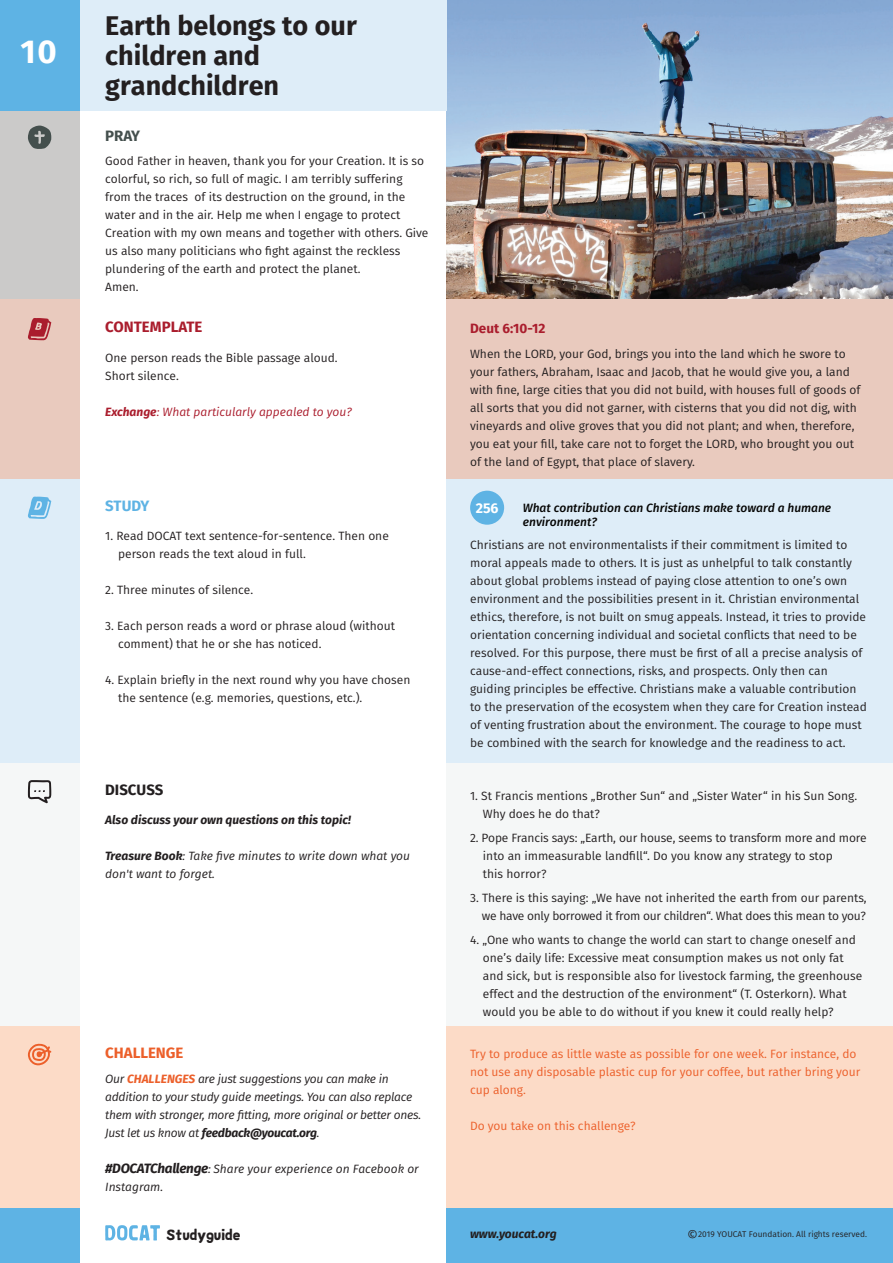
<style>
.page{position:relative;width:893px;height:1263px;background:#fff}
.page>*{position:absolute;margin:0;border:0;box-sizing:border-box;transform-origin:0 0}
.t1{font:700 33px "Fira Sans";color:#fff}
.t2{font:700 27px/30px "Fira Sans";color:#231f20}
.t3{font:700 15px "Fira Sans";color:#aa1d2d}
.t4{font:700 15px "Fira Sans";color:#ec5f2a}
.t5{font:700 15px "Fira Sans";color:#231f20}
.t6{font:700 15px "Fira Sans";letter-spacing:-.005em;color:#5eb3e4}
.t7{font:700 15px "Fira Sans";color:#444f4d}
.t8{font:900 14.85px "Rockster";color:#231f20}
.t9{font:700 14.1px "Fira Sans";color:#fff}
.t10{font:700 13.5px "Fira Sans";color:#aa1d2d}
.t11{font:12px/18px "Fira Sans";color:#231f20}
.t12{font:italic 12px/18px "Fira Sans";letter-spacing:-.02em;color:#231f20}
.t13{font:12px/18px "Fira Sans";color:#ec5f2a}
.t14{font:italic 12px/18px "Fira Sans";color:#231f20}
.t15{font:italic 500 12px/14.4px "Fira Sans";color:#050504}
.t16{font:italic 700 12px "Fira Sans";color:#231f20}
.t17{font:italic 12px "Fira Sans";color:#aa1d2d}
.t18{font:8.4px "Fira Sans";color:#231f20}
.s1{font-weight:700}
.s2{font-weight:700;color:#ec5f2a}
.s3{font-weight:700;font-size:13.5px}
.s4{font-size:13.5px}
</style>
<div class="page">
<div style="left:446px;top:1207px;width:447px;height:56px;background:#5eb3e4"></div>
<div style="left:0;top:1207px;width:79px;height:56px;background:#5eb3e4"></div>
<img style="left:446px;top:0;width:447px;height:300px">
<div style="left:0;top:479px;width:79px;height:285px;background:#deedf8"></div>
<div style="left:446px;top:479px;width:447px;height:285px;background:#deedf8"></div>
<svg style="left:28px;top:496px;width:23px;height:23px"></svg>
<div style="left:470px;top:490px;width:34px;height:35px;background:#5eb3e4;border-radius:50%"></div>
<div style="left:79px;top:0;width:367px;height:111px;background:#deedf8"></div>
<svg style="left:105px;top:1225px;width:55px;height:15px"></svg>
<div style="left:0;top:0;width:79px;height:111px;background:#5eb3e4"></div>
<div style="left:0;top:111px;width:79px;height:189px;background:#cbcac9"></div>
<div style="left:446px;top:300px;width:447px;height:179px;background:#e9cabe"></div>
<div style="left:0;top:300px;width:79px;height:179px;background:#e9cabe"></div>
<svg style="left:28px;top:126px;width:23px;height:23px"></svg>
<svg style="left:28px;top:318px;width:23px;height:23px"></svg>
<div style="left:0;top:763px;width:79px;height:262px;background:#f5f7f7"></div>
<div style="left:446px;top:763px;width:447px;height:262px;background:#f5f7f7"></div>
<svg style="left:28px;top:780px;width:23px;height:23px"></svg>
<div style="left:0;top:1025px;width:79px;height:182px;background:#fcdbc7"></div>
<div style="left:446px;top:1025px;width:447px;height:182px;background:#fcdbc7"></div>
<svg style="left:28px;top:1043px;width:23px;height:22px"></svg>
<h1 class="t1" style="left:21px;top:24px;width:38px">10</h1>
<h2 class="t2" style="left:105px;top:9px;width:253px">Earth belongs to our children and grandchildren</h2>
<p class="t7" style="left:105px;top:123px;width:36px">PRAY</p>
<p class="t11" style="left:105px;top:152px;width:325px">Good Father in heaven, thank you for your Creation. It is so colorful, so rich, so full of magic. I am terribly suffering from the traces of its destruction on the ground, in the water and in the air. Help me when I engage to protect Creation with my own means and together with others. Give us also many politicians who fight against the reckless plundering of the earth and protect the planet.<br>Amen.</p>
<p class="t3" style="left:105px;top:315px;width:99px">CONTEMPLATE</p>
<p class="t11" style="left:105px;top:348px;width:234px">One person reads the Bible passage aloud.<br>Short silence.</p>
<p class="t17" style="left:105px;top:402px;width:248px"><span class="s1">Exchange</span>: What particularly appealed to you?</p>
<p class="t10" style="left:470px;top:317px;width:77px">Deut 6:10-12</p>
<p class="t11" style="left:470px;top:344px;width:392px">When the LORD, your God, brings you into the land which he swore to your fathers, Abraham, Isaac and Jacob, that he would give you, a land with fine, large cities that you did not build, with houses full of goods of all sorts that you did not garner, with cisterns that you did not dig, with vineyards and olive groves that you did not plant; and when, therefore, you eat your fill, take care not to forget the LORD, who brought you out of the land of Egypt, that place of slavery.</p>
<p class="t6" style="left:105px;top:493px;width:46px">STUDY</p>
<p class="t9" style="left:476px;top:496px;width:24px">256</p>
<p class="t11" style="left:118px;top:527px;width:272px;text-indent:-13px">1. Read DOCAT text sentence-for-sentence. Then one person reads the text aloud in full.</p>
<p class="t11" style="left:105px;top:581px;width:150px">2. Three minutes of silence.</p>
<p class="t11" style="left:118px;top:617px;width:278px;text-indent:-13px">3. Each person reads a word or phrase aloud (without comment) that he or she has noticed.</p>
<p class="t11" style="left:118px;top:671px;width:294px;text-indent:-13px">4. Explain briefly in the next round why you have chosen the sentence (e.g. memories, questions, etc.).</p>
<p class="t15" style="left:523px;top:500px;width:310px">What contribution can Christians make toward a humane environment?</p>
<p class="t11" style="left:470px;top:536px;width:398px">Christians are not environmentalists if their commitment is limited to moral appeals made to others. It is just as unhelpful to talk constantly about global problems instead of paying close attention to one’s own environment and the possibilities present in it. Christian environmental ethics, therefore, is not built on smug appeals. Instead, it tries to provide orientation concerning individual and societal conflicts that need to be resolved. For this purpose, there must be first of all a precise analysis of cause-and-effect connections, risks, and prospects. Only then can guiding principles be effective. Christians make a valuable contribution to the preservation of the ecosystem when they care for Creation instead of venting frustration about the environment. The courage to hope must be combined with the search for knowledge and the readiness to act.</p>
<p class="t5" style="left:105px;top:777px;width:60px">DISCUSS</p>
<p class="t16" style="left:105px;top:810px;width:247px">Also discuss your own questions on this topic!</p>
<p class="t14" style="left:105px;top:847px;width:306px"><span class="s1">Treasure Book</span>: Take five minutes to write down what you don't want to forget.</p>
<p class="t4" style="left:105px;top:1040px;width:80px">CHALLENGE</p>
<p class="t12" style="left:105px;top:1069px;width:317px">Our <span class="s2">CHALLENGES</span> are just suggestions you can make in addition to your study guide meetings. You can also replace them with stronger, more fitting, more original or better ones.<br>Just let us know at <span class="s1">feedback@youcat.org</span>.</p>
<p class="t14" style="left:105px;top:1159px;width:315px"><span class="s3">#DOCATChallenge</span>: Share your experience on Facebook or<br>Instagram.</p>
<p class="t11" style="left:483px;top:786px;width:376px;text-indent:-13px">1. St Francis mentions „Brother Sun“ and „Sister Water“ in his Sun Song.<br>Why does he do that?</p>
<p class="t11" style="left:483px;top:828px;width:385px;text-indent:-13px">2. Pope Francis says: „Earth, our house, seems to transform more and more into an immeasurable landfill“. Do you know any strategy to stop<br>this horror?</p>
<p class="t11" style="left:470px;top:888px;width:398px;text-align:right">3. There is this saying: „We have not inherited the earth from our parents, we have only borrowed it from our children“. What does this mean to you?</p>
<p class="t11" style="left:483px;top:930px;width:381px;text-indent:-13px">4. „One who wants to change the world can start to change oneself and one’s daily life: Excessive meat consumption makes us not only fat and sick, but is responsible also for livestock farming, the greenhouse effect and the destruction of the environment“ (T. Osterkorn). What would you be able to do without if you knew it could really help?</p>
<p class="t13" style="left:470px;top:1045px;width:392px">Try to produce as little waste as possible for one week. For instance, do not use any disposable plastic cup for your coffee, but rather bring your cup along.</p>
<p class="t13" style="left:470px;top:1117px;width:167px">Do you take on this challenge?</p>
<p class="t8" style="left:166px;top:1224px;width:76px">Studyguide</p>
<p class="t18" style="left:687px;top:1228px;width:181px"><span class="s4">©</span>2019 YOUCAT Foundation. All rights reserved.</p>
<p class="t16" style="left:470px;top:1224px;width:88px">www.youcat.org</p>
</div>
